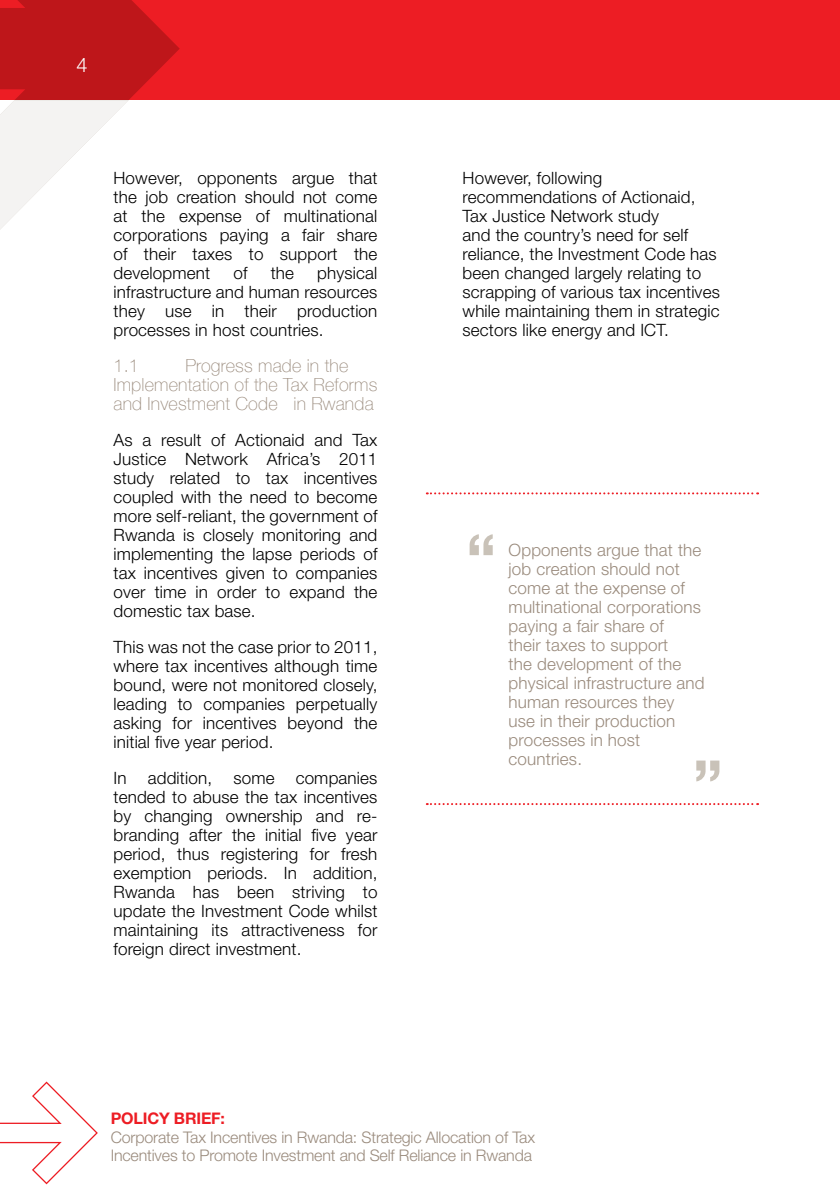
<style>
.page{position:relative;width:840px;height:1191px;background:#fff}
.page>*{position:absolute;margin:0;border:0;box-sizing:border-box;transform-origin:0 0}
.t1{font:700 65px "Helvetica Neue";color:#c9c2b8}
.t2{font:300 20px "Helvetica Neue";color:#fff}
.t3{font:100 18px/19px "Helvetica Neue";letter-spacing:.01em;color:#9a8b7d}
.t4{font:300 17px/19px "Helvetica Neue";letter-spacing:.01em;color:#000;text-align:justify}
.t5{font:300 17px/19px "Helvetica Neue";letter-spacing:.01em;color:#9a8b7d}
.t6{font:300 16px/18px "Helvetica Neue";letter-spacing:-.01em;color:#9a8b7d}
.t7{font:700 16px "Helvetica Neue";letter-spacing:-.01em;color:#ed1d24}
</style>
<div class="page">
<div style="left:0;top:0;width:839px;height:100px;background:#ed1d24"></div>
<svg style="left:0;top:0;width:180px;height:101px;fill:#be161a"></svg>
<svg style="left:0;top:1081px;width:98px;height:103px"></svg>
<svg style="left:0;top:100px;width:128px;height:130px"></svg>
<svg style="left:426px;top:492px;width:331px;height:2px"></svg>
<svg style="left:426px;top:803px;width:331px;height:2px"></svg>
<p class="t2" style="left:77px;top:53px;width:13px">4</p>
<p class="t4" style="left:113px;top:168px;width:265px">However, opponents argue that the job creation should not come at the expense of multinational corporations paying a fair share of their taxes to support the development</p>
<p class="t4" style="left:113px;top:263px;width:265px;text-indent:204px">physical infrastructure and human resources they use in their production processes in host countries.</p>
<p class="t3" style="left:113px;top:355px;width:27px">1.1</p>
<p class="t4" style="left:233px;top:263px;width:16px">of</p>
<p class="t4" style="left:270px;top:263px;width:25px">the</p>
<p class="t3" style="left:113px;top:355px;width:265px;text-indent:72px">Progress made in the<br>Implementation of the Tax Reforms and Investment Code in Rwanda</p>
<p class="t4" style="left:113px;top:430px;width:265px">As a result of Actionaid and Tax Justice Network Africa’s 2011 study related to tax incentives coupled with the need to become more self-reliant, the government of Rwanda is closely monitoring and implementing the lapse periods of tax incentives given to companies over time in order to expand the domestic tax base.</p>
<p class="t4" style="left:113px;top:637px;width:265px">This was not the case prior to 2011, where tax incentives although time bound, were not monitored closely, leading to companies perpetually asking for incentives beyond the initial five year period.</p>
<p class="t4" style="left:113px;top:768px;width:265px">In addition, some companies tended to abuse the tax incentives by changing ownership and re&shy;branding after the initial five year period, thus registering for fresh exemption periods. In addition, Rwanda has been striving to update the Investment Code whilst maintaining its attractiveness for foreign direct investment.</p>
<p class="t4" style="left:462px;top:168px;width:259px;text-align:left">However, following recommendations of Actionaid,<br>Tax Justice Network study<br>and the country’s need for self reliance, the Investment Code has been changed largely relating to scrapping of various tax incentives while maintaining them in strategic sectors like energy and ICT.</p>
<h1 class="t1" style="left:466px;top:517px;width:32px">“</h1>
<p class="t5" style="left:508px;top:540px;width:197px">Opponents argue that the job creation should not come at the expense of multinational corporations paying a fair share of<br>their taxes to support<br>the development of the physical infrastructure and human resources they use in their production processes in host countries.</p>
<h1 class="t1" style="left:722px;top:798px;width:32px;rotate:-180deg">“</h1>
<p class="t7" style="left:111px;top:1108px;width:116px">POLICY BRIEF:</p>
<p class="t6" style="left:111px;top:1127px;width:426px">Corporate Tax Incentives in Rwanda: Strategic Allocation of Tax<br>Incentives to Promote Investment and Self Reliance in Rwanda</p>
</div>
